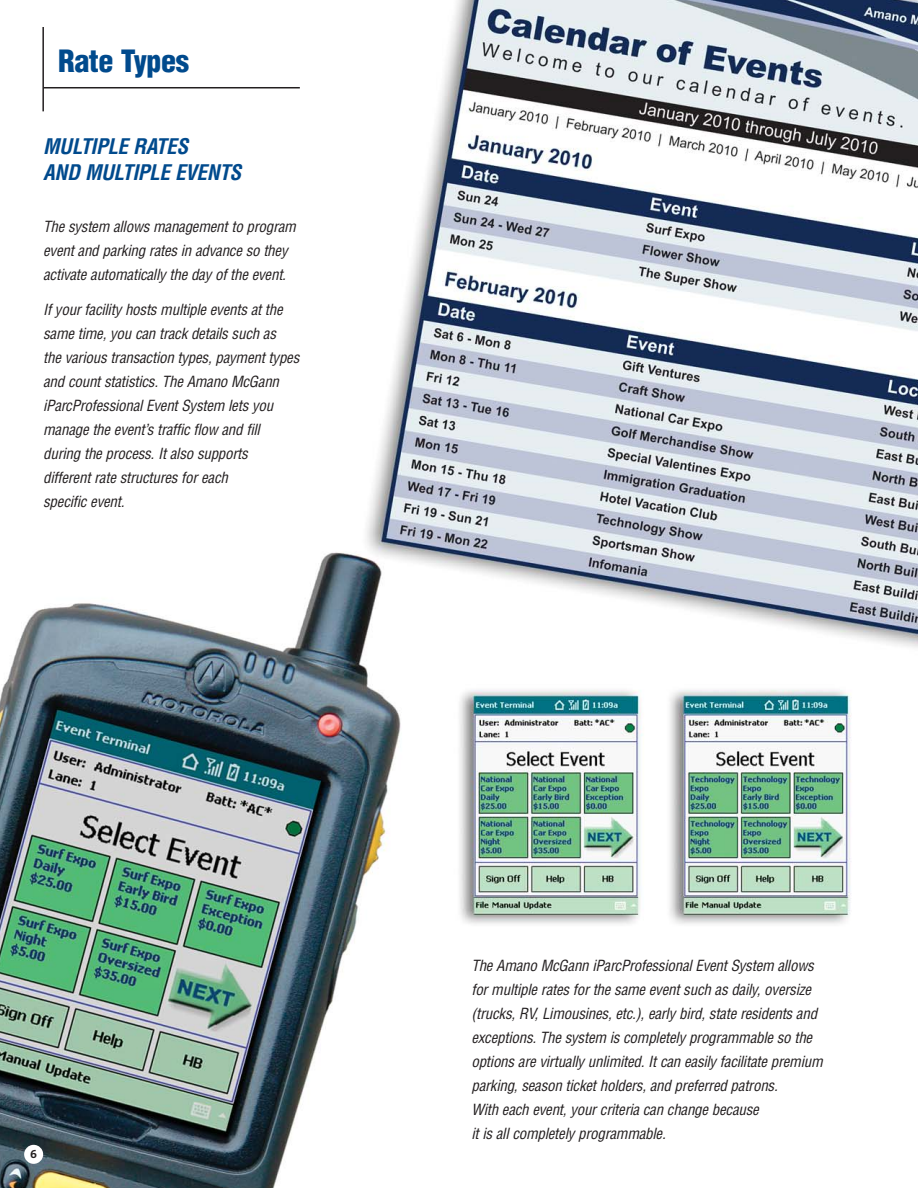
<style>
.page{position:relative;width:918px;height:1188px;background:#fff}
.page>*{position:absolute;margin:0;border:0;box-sizing:border-box;transform-origin:0 0}
.t1{font:900 condensed 30px "Helvetica";letter-spacing:-.015em;color:#004a8d}
.t2{font:italic 700 condensed 21px/25.2px "Helvetica";color:#004a8d}
.t3{font:italic condensed 15px/24px "Helvetica";letter-spacing:-.015em;color:#231f20}
.t4{font:11.85px "The Mix Bold Caps";color:#231f20}
</style>
<div class="page">
<img style="left:0;top:0;width:918px;height:1188px">
<hr style="left:43px;top:87px;width:257px;height:1px;background:#231f20">
<hr style="left:42px;top:27px;width:2px;height:84px;background:#231f20">
<div style="left:24px;top:1145px;width:19px;height:19px;background:#fff;border-radius:50%"></div>
<h1 class="t1" style="left:58px;top:49px;width:132px">Rate Types</h1>
<h2 class="t2" style="left:43px;top:136px;width:204px">MULTIPLE RATES<br>AND MULTIPLE EVENTS</h2>
<p class="t3" style="left:43px;top:216px;width:257px">The system allows managementto program eventand parking rates in advance so they activate automatically the day ofthe event.</p>
<p class="t3" style="left:43px;top:298px;width:261px">Ifyourfacility hosts multiple events atthe same time,you can track details such as the various transaction types,paymenttypes and countstatistics.The Amano McGann iParcProfessionalEventSystem lets you manage the event’s traffic flow and fill during the process.Italso supports differentrate structures foreach<br>specific event.</p>
<p class="t4" style="left:30px;top:1147px;width:8px">6</p>
<p class="t3" style="left:471px;top:955px;width:356px">The Amano McGann iParcProfessionalEventSystem allows formultiple rates forthe same eventsuch as daily,oversize (trucks,RV,Limousines,etc.),early bird,state residents and exceptions.The system is completely programmable so the options are virtually unlimited.Itcan easily facilitate premium parking,season ticketholders,and preferred patrons.<br>With each event,yourcriteria can change because<br>itis allcompletely programmable.</p>
</div>
